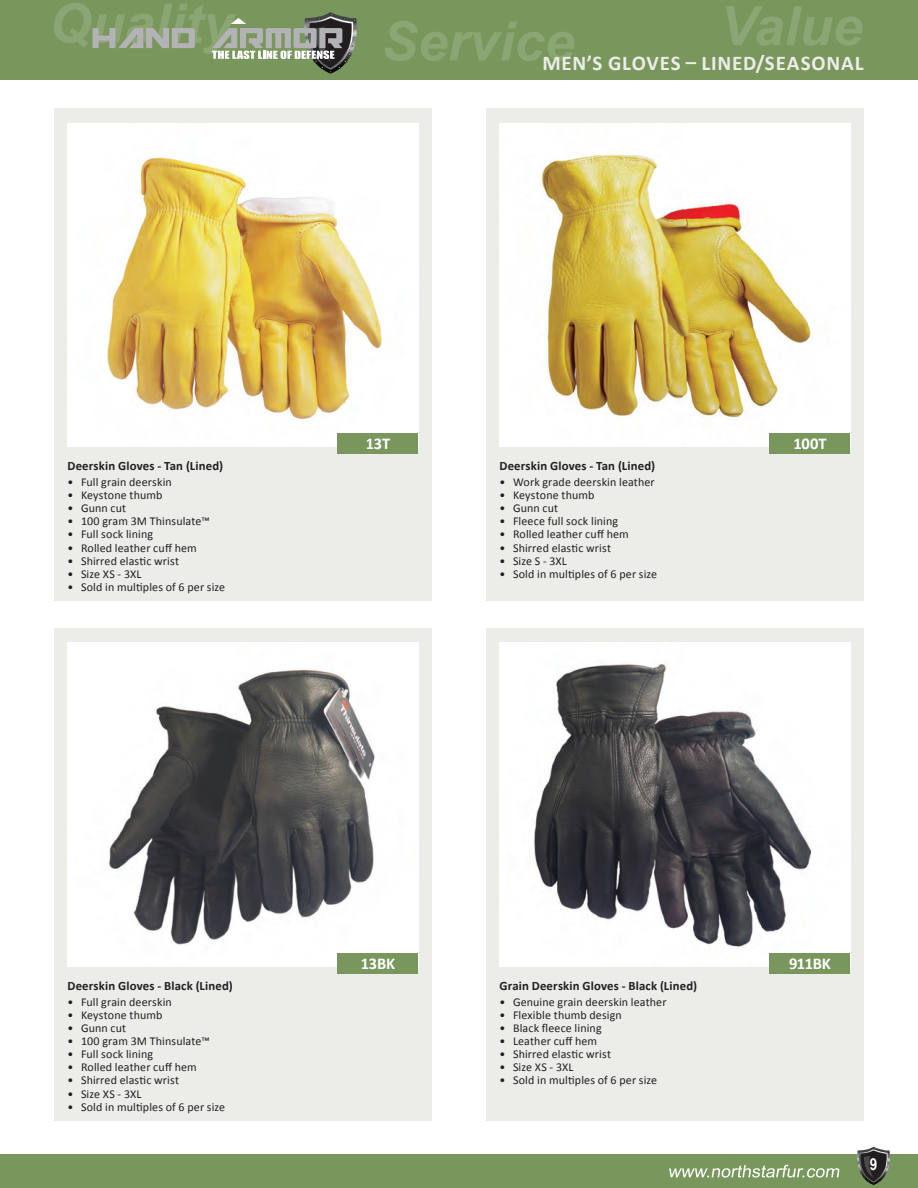
<style>
.page{position:relative;width:918px;height:1188px;background:#fff}
.page>*{position:absolute;margin:0;border:0;box-sizing:border-box;transform-origin:0 0}
.t1{font:700 21px "Calibri";letter-spacing:.04em;color:#ecede9}
.t2{font:700 16.5px "Calibri";letter-spacing:-.01em;color:#fff}
.t3{font:700 16.5px "Arial Narrow";color:#fff}
.t4{font:700 12.75px "Calibri";letter-spacing:.01em;color:#231f20}
.t5{font:12px "Calibri";letter-spacing:.01em;color:#231f20}
</style>
<div class="page">
<div style="left:0;top:0;width:918px;height:80px;background:#79965c"></div>
<div style="left:0;top:1154px;width:918px;height:34px;background:#79965c"></div>
<svg style="left:857px;top:1146px;width:33px;height:39px"></svg>
<svg style="left:54px;top:3px;width:303px;height:71px"></svg>
<svg style="left:669px;top:1165px;width:170px;height:13px"></svg>
<svg style="left:385px;top:21px;width:189px;height:40px"></svg>
<svg style="left:726px;top:6px;width:137px;height:40px"></svg>
<div style="left:54px;top:108px;width:378px;height:493px;background:#ecede9"></div>
<div style="left:486px;top:108px;width:378px;height:493px;background:#ecede9"></div>
<div style="left:54px;top:628px;width:378px;height:492px;background:#ecede9"></div>
<div style="left:486px;top:628px;width:378px;height:492px;background:#ecede9"></div>
<img style="left:68px;top:123px;width:350px;height:324px">
<img style="left:500px;top:123px;width:350px;height:324px">
<img style="left:68px;top:643px;width:350px;height:324px">
<img style="left:500px;top:643px;width:350px;height:324px">
<div style="left:338px;top:434px;width:80px;height:20px;background:#79965c"></div>
<div style="left:770px;top:434px;width:80px;height:20px;background:#79965c"></div>
<div style="left:338px;top:953px;width:80px;height:21px;background:#79965c"></div>
<div style="left:770px;top:953px;width:80px;height:21px;background:#79965c"></div>
<h1 class="t1" style="left:542px;top:48px;width:323px">MEN’S GLOVES – LINED/SEASONAL</h1>
<p class="t4" style="left:68px;top:457px;width:157px">Deerskin Gloves - Tan (Lined)</p>
<p class="t5" style="left:68px;top:474px;width:106px">• Full grain deerskin</p>
<p class="t5" style="left:68px;top:487px;width:96px">• Keystone thumb</p>
<p class="t5" style="left:68px;top:500px;width:60px">• Gunn cut</p>
<p class="t5" style="left:68px;top:513px;width:144px">• 100 gram 3M Thinsulate™</p>
<p class="t5" style="left:68px;top:526px;width:87px">• Full sock lining</p>
<p class="t5" style="left:68px;top:539px;width:131px">• Rolled leather cuff hem</p>
<p class="t5" style="left:68px;top:552px;width:113px">• Shirred elastic wrist</p>
<p class="t5" style="left:68px;top:565px;width:76px">• Size XS - 3XL</p>
<p class="t5" style="left:68px;top:579px;width:159px">• Sold in multiples of 6 per size</p>
<h2 class="t2" style="left:366px;top:432px;width:26px">13T</h2>
<h2 class="t2" style="left:793px;top:432px;width:35px">100T</h2>
<p class="t4" style="left:500px;top:457px;width:157px">Deerskin Gloves - Tan (Lined)</p>
<p class="t5" style="left:500px;top:474px;width:157px">• Work grade deerskin leather</p>
<p class="t5" style="left:500px;top:487px;width:96px">• Keystone thumb</p>
<p class="t5" style="left:500px;top:500px;width:60px">• Gunn cut</p>
<p class="t5" style="left:500px;top:513px;width:120px">• Fleece full sock lining</p>
<p class="t5" style="left:500px;top:526px;width:131px">• Rolled leather cuff hem</p>
<p class="t5" style="left:500px;top:539px;width:113px">• Shirred elastic wrist</p>
<p class="t5" style="left:500px;top:552px;width:69px">• Size S - 3XL</p>
<p class="t5" style="left:500px;top:565px;width:159px">• Sold in multiples of 6 per size</p>
<p class="t4" style="left:68px;top:977px;width:167px">Deerskin Gloves - Black (Lined)</p>
<p class="t5" style="left:68px;top:993px;width:106px">• Full grain deerskin</p>
<p class="t5" style="left:68px;top:1006px;width:96px">• Keystone thumb</p>
<p class="t5" style="left:68px;top:1020px;width:60px">• Gunn cut</p>
<p class="t5" style="left:68px;top:1033px;width:144px">• 100 gram 3M Thinsulate™</p>
<p class="t5" style="left:68px;top:1046px;width:87px">• Full sock lining</p>
<p class="t5" style="left:68px;top:1059px;width:131px">• Rolled leather cuff hem</p>
<p class="t5" style="left:68px;top:1072px;width:113px">• Shirred elastic wrist</p>
<p class="t5" style="left:68px;top:1085px;width:76px">• Size XS - 3XL</p>
<p class="t5" style="left:68px;top:1098px;width:159px">• Sold in multiples of 6 per size</p>
<h2 class="t2" style="left:361px;top:952px;width:36px">13BK</h2>
<h2 class="t2" style="left:789px;top:952px;width:43px">911BK</h2>
<p class="t4" style="left:500px;top:977px;width:199px">Grain Deerskin Gloves - Black (Lined)</p>
<p class="t5" style="left:500px;top:993px;width:169px">• Genuine grain deerskin leather</p>
<p class="t5" style="left:500px;top:1006px;width:124px">• Flexible thumb design</p>
<p class="t5" style="left:500px;top:1020px;width:104px">• Black fleece lining</p>
<p class="t5" style="left:499px;top:1033px;width:99px">• Leather cuff hem</p>
<p class="t5" style="left:500px;top:1046px;width:113px">• Shirred elastic wrist</p>
<p class="t5" style="left:500px;top:1059px;width:76px">• Size XS - 3XL</p>
<p class="t5" style="left:500px;top:1072px;width:159px">• Sold in multiples of 6 per size</p>
<h2 class="t3" style="left:870px;top:1152px;width:9px">9</h2>
</div>
